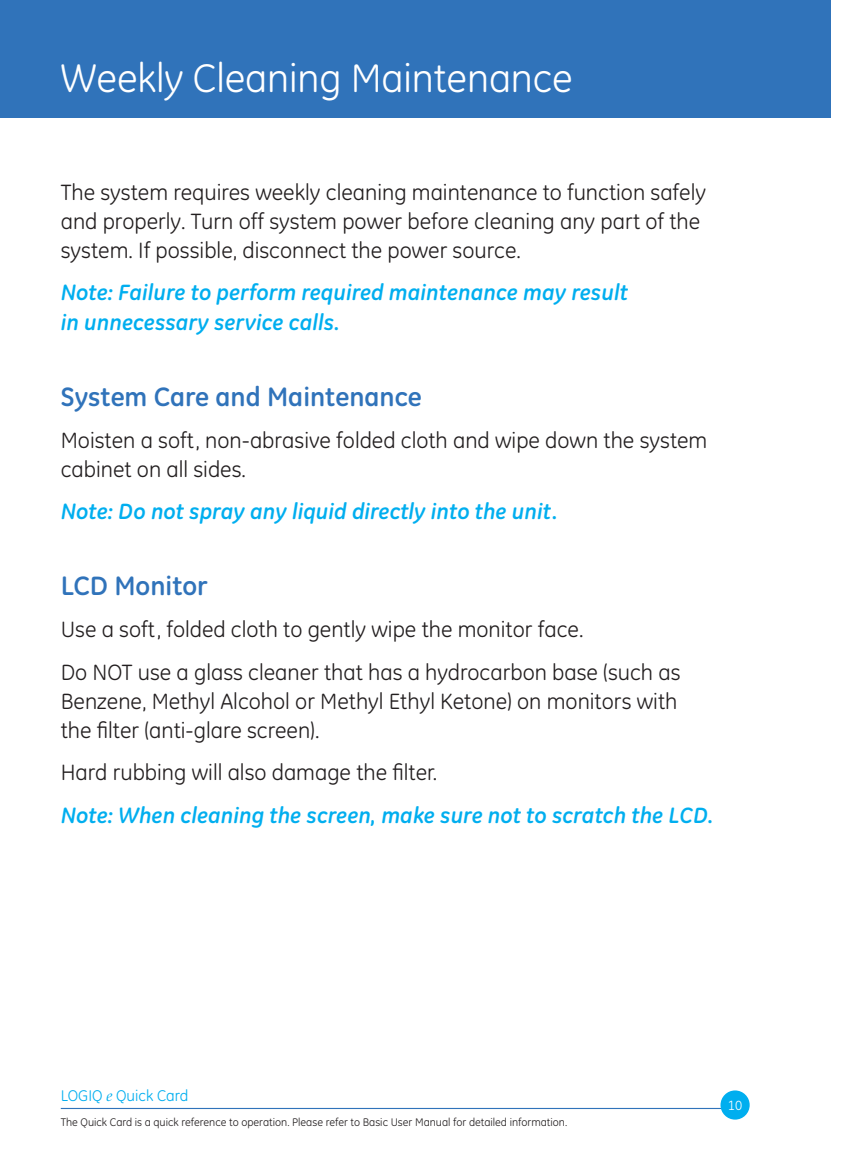
<style>
.page{position:relative;width:851px;height:1175px;background:#fff}
.page>*{position:absolute;margin:0;border:0;box-sizing:border-box;transform-origin:0 0}
.t1{font:40.5px "GE Inspira";letter-spacing:-.005em;color:#fff}
.t2{font:700 27px "GE Inspira";color:#3073ba}
.t3{font:22.5px/29.2px "GE Inspira";color:#231f20}
.t4{font:italic 700 22.5px/29.2px "GE Inspira";color:#00aeef}
.t5{font:15.75px "GE Inspira";color:#00aeef}
.t6{font:13.5px "GE Inspira";color:#fff}
.t7{font:11.25px "GE Inspira";color:#231f20}
.s1{font-family:"Palatino LT Std";font-style:italic}
</style>
<div class="page">
<hr style="left:61px;top:1107px;width:679px;height:2px;background:#3073ba">
<div style="left:720px;top:1090px;width:29px;height:29px;background:#00aeef;border-radius:50%"></div>
<div style="left:0;top:0;width:830px;height:117px;background:#3073ba"></div>
<h1 class="t1" style="left:61px;top:55px;width:513px">Weekly Cleaning Maintenance</h1>
<p class="t3" style="left:61px;top:177px;width:646px">The system requires weekly cleaning maintenance to function safely and properly. Turn off system power before cleaning any part of the system. If possible, disconnect the power source.</p>
<p class="t4" style="left:61px;top:277px;width:568px">Note: Failure to perform required maintenance may result in unnecessary service calls.</p>
<p class="t2" style="left:61px;top:379px;width:362px">System Care and Maintenance</p>
<p class="t3" style="left:61px;top:425px;width:648px">Moisten a soft, non-abrasive folded cloth and wipe down the system cabinet on all sides.</p>
<p class="t4" style="left:61px;top:496px;width:498px">Note: Do not spray any liquid directly into the unit.</p>
<p class="t2" style="left:61px;top:568px;width:148px">LCD Monitor</p>
<p class="t3" style="left:61px;top:608px;width:621px;line-height:42.3px">Use a soft, folded cloth to gently wipe the monitor face.<br>Do NOT use a glass cleaner that has a hydrocarbon base (such as</p>
<p class="t3" style="left:61px;top:686px;width:618px">Benzene, Methyl Alcohol or Methyl Ethyl Ketone) on monitors with the filter (anti-glare screen).</p>
<p class="t3" style="left:61px;top:758px;width:378px">Hard rubbing will also damage the filter.</p>
<p class="t4" style="left:61px;top:799px;width:654px">Note: When cleaning the screen, make sure not to scratch the LCD.</p>
<p class="t5" style="left:61px;top:1086px;width:129px">LOGIQ <span class="s1">e</span> Quick Card</p>
<p class="t7" style="left:61px;top:1115px;width:508px">The Quick Card is a quick reference to operation. Please refer to Basic User Manual for detailed information.</p>
<p class="t6" style="left:728px;top:1097px;width:16px">10</p>
</div>
